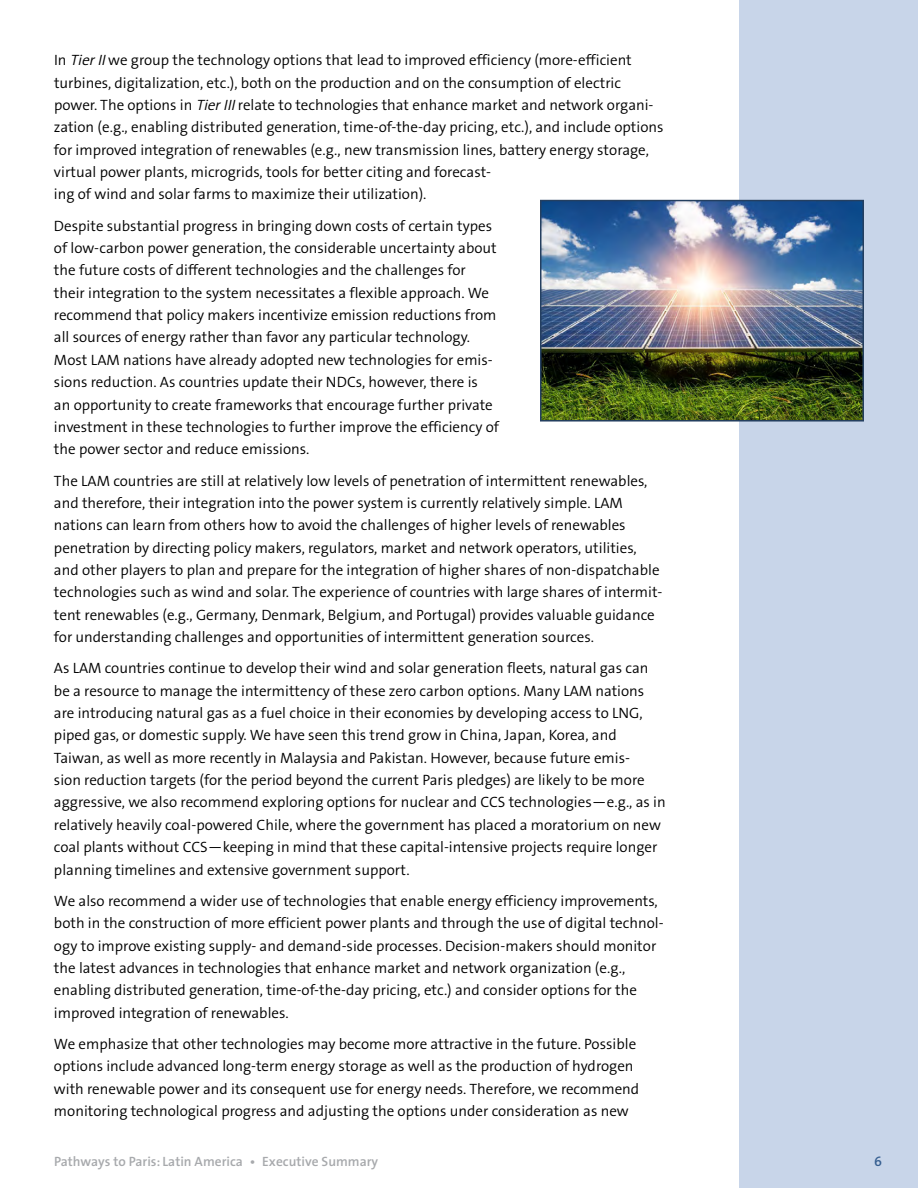
<style>
.page{position:relative;width:918px;height:1188px;background:#fff}
.page>*{position:absolute;margin:0;border:0;box-sizing:border-box;transform-origin:0 0}
.t1{font:300 15px/22.4px "The Sans B4";color:#000}
.t2{font:600 13.5px "The Sans";color:#a7a9ac}
.t3{font:600 13.5px "The Sans";color:#365f91}
.s1{font-family:"The Sans";font-style:italic}
</style>
<div class="page">
<div style="left:740px;top:0;width:178px;height:1188px;background:#c8d5e9"></div>
<img style="left:543px;top:203px;width:318px;height:216px">
<div style="left:540px;top:200px;width:324px;height:222px;border:2px solid #243f60"></div>
<p class="t1" style="left:54px;top:50px;width:611px">In <span class="s1">TierII</span>we group the technology options that lead to improved efficiency (more‑efficient turbines, digitalization, etc.), both on the production and on the consumption of electric power. The options in <span class="s1">TierIII</span>relate to technologies that enhance market and network organi‑ zation (e.g., enabling distributed generation, time‑of‑the‑day pricing, etc.), and include options for improved integration of renewables (e.g., new transmission lines, battery energy storage, virtual power plants, microgrids, tools for better citing and forecast‑<br>ing of wind and solar farms to maximize their utilization).</p>
<p class="t1" style="left:54px;top:215px;width:447px">Despite substantial progress in bringing down costs of certain types of low‑carbon power generation, the considerable uncertainty about the future costs of different technologies and the challenges for their integration to the system necessitates a flexible approach. We recommend that policy makers incentivize emission reductions from all sources of energy rather than favor any particular technology.<br>Most LAM nations have already adopted new technologies for emis‑ sions reduction. As countries update their NDCs, however, there is<br>an opportunity to create frameworks that encourage further private investment in these technologies to further improve the efficiency of the power sector and reduce emissions.</p>
<p class="t1" style="left:54px;top:470px;width:610px">The LAM countries are still at relatively low levels of penetration of intermittent renewables, and therefore, their integration into the power system is currently relatively simple. LAM nations can learn from others how to avoid the challenges of higher levels of renewables penetration by directing policy makers, regulators, market and network operators, utilities, and other players to plan and prepare for the integration of higher shares of non‑dispatchable technologies such as wind and solar. The experience of countries with large shares of intermit‑ tent renewables (e.g., Germany, Denmark, Belgium, and Portugal) provides valuable guidance for understanding challenges and opportunities of intermittent generation sources.</p>
<p class="t1" style="left:54px;top:658px;width:613px">As LAM countries continue to develop their wind and solar generation fleets, natural gas can be a resource to manage the intermittency of these zero carbon options. Many LAM nations are introducing natural gas as a fuel choice in their economies by developing access to LNG, piped gas, or domestic supply. We have seen this trend grow in China, Japan, Korea, and Taiwan, as well as more recently in Malaysia and Pakistan. However, because future emis‑<br>sion reduction targets (for the period beyond the current Paris pledges) are likely to be more aggressive, we also recommend exploring options for nuclear and CCS technologies—e.g., as in relatively heavily coal‑powered Chile, where the government has placed a moratorium on new coal plants without CCS—keeping in mind that these capital‑intensive projects require longer planning timelines and extensive government support.</p>
<p class="t1" style="left:54px;top:890px;width:611px">We also recommend a wider use of technologies that enable energy efficiency improvements, both in the construction of more efficient power plants and through the use of digital technol‑ ogy to improve existing supply‑ and demand‑side processes. Decision‑makers should monitor the latest advances in technologies that enhance market and network organization (e.g., enabling distributed generation, time‑of‑the‑day pricing, etc.) and consider options for the improved integration of renewables.</p>
<p class="t1" style="left:54px;top:1033px;width:587px">We emphasize that other technologies may become more attractive in the future. Possible options include advanced long‑term energy storage as well as the production of hydrogen with renewable power and its consequent use for energy needs. Therefore, we recommend monitoring technological progress and adjusting the options under consideration as new</p>
<p class="t2" style="left:54px;top:1150px;width:326px">Pathways to Paris: Latin America • Executive Summary</p>
<p class="t3" style="left:874px;top:1150px;width:9px">6</p>
</div>
